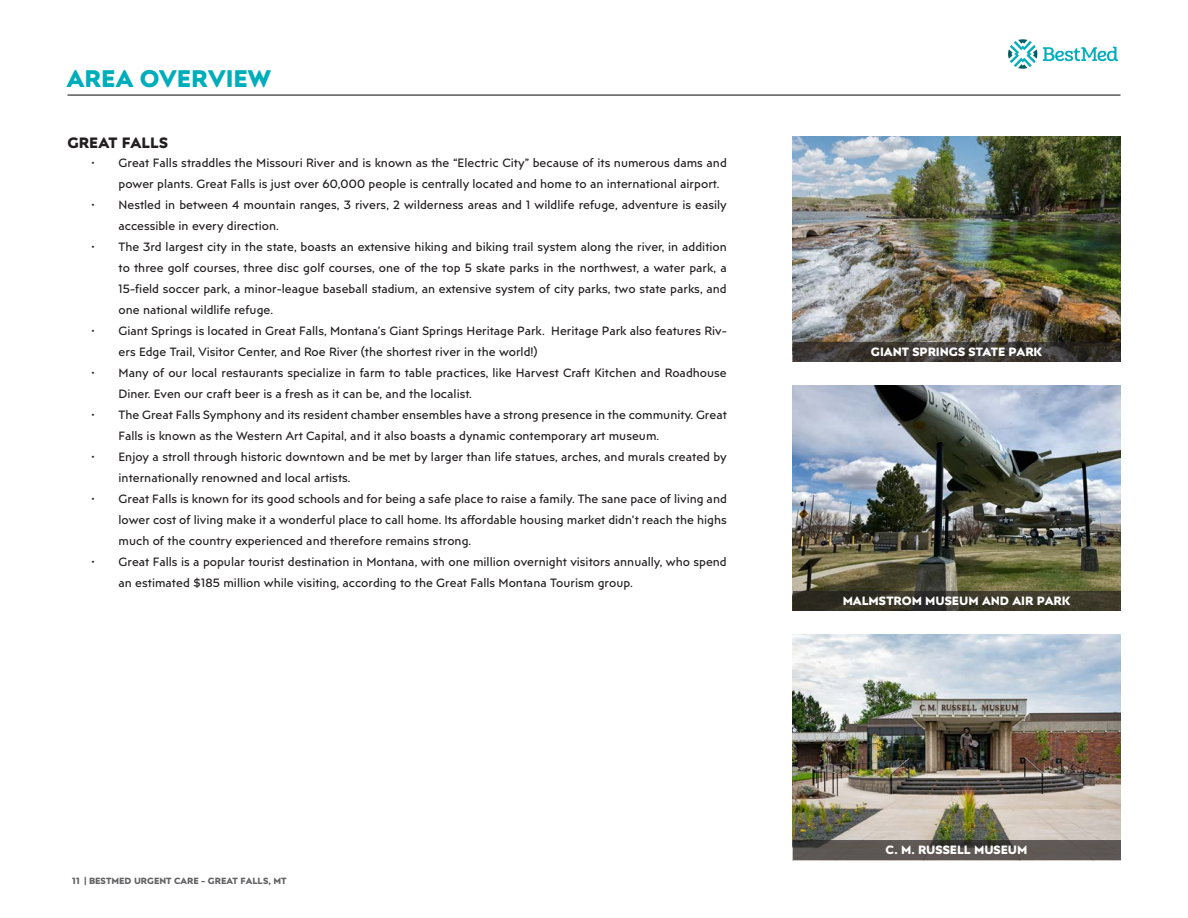
<style>
.page{position:relative;width:1188px;height:918px;background:#fff}
.page>*{position:absolute;margin:0;border:0;box-sizing:border-box;transform-origin:0 0}
.t1{font:700 24px "Posterama Text";color:#00adbb}
.t2{font:700 15px "Posterama Text";color:#231f20}
.t3{font:12px/21px "Posterama Text";color:#231f20}
.t4{font:700 12px "Posterama Text";color:#fff}
.t5{font:700 9px "Posterama Text";color:#636366}
</style>
<div class="page">
<hr style="left:68px;top:94px;width:1052px;height:2px;background:#231f20">
<img style="left:1008px;top:39px;width:110px;height:30px">
<img style="left:793px;top:634px;width:327px;height:207px">
<svg style="left:793px;top:841px;width:327px;height:19px;background:#585250"></svg>
<img style="left:793px;top:136px;width:327px;height:207px">
<svg style="left:793px;top:343px;width:327px;height:19px;background:#3b3733"></svg>
<img style="left:793px;top:386px;width:327px;height:205px">
<svg style="left:793px;top:591px;width:327px;height:20px;background:#373428"></svg>
<h1 class="t1" style="left:67px;top:62px;width:206px">AREA OVERVIEW</h1>
<p class="t2" style="left:68px;top:133px;width:102px">GREAT FALLS</p>
<p class="t3" style="left:119px;top:152px;width:610px;text-indent:-27px">• Great Falls straddles the Missouri River and is known as the “Electric City” because of its numerous dams and power plants. Great Falls is just over 60,000 people is centrally located and home to an international airport.</p>
<p class="t3" style="left:119px;top:194px;width:610px;text-indent:-27px">• Nestled in between 4 mountain ranges, 3 rivers, 2 wilderness areas and 1 wildlife refuge, adventure is easily accessible in every direction.</p>
<p class="t3" style="left:119px;top:236px;width:610px;text-align:justify;text-indent:-27px">• The 3rd largest city in the state, boasts an extensive hiking and biking trail system along the river, in addition to three golf courses, three disc golf courses, one of the top 5 skate parks in the northwest, a water park, a 15-field soccer park, a minor-league baseball stadium, an extensive system of city parks, two state parks, and one national wildlife refuge.</p>
<p class="t3" style="left:119px;top:320px;width:610px;text-indent:-27px">• Giant Springs is located in Great Falls, Montana’s Giant Springs Heritage Park. Heritage Park also features Riv&shy;ers Edge Trail, Visitor Center, and Roe River (the shortest river in the world!)</p>
<p class="t3" style="left:119px;top:362px;width:610px;text-indent:-27px">• Many of our local restaurants specialize in farm to table practices, like Harvest Craft Kitchen and Roadhouse<br>Diner. Even our craft beer is a fresh as it can be, and the localist.</p>
<p class="t3" style="left:119px;top:404px;width:610px;text-indent:-27px">• The Great Falls Symphony and its resident chamber ensembles have a strong presence in the community. Great<br>Falls is known as the Western Art Capital, and it also boasts a dynamic contemporary art museum.</p>
<p class="t3" style="left:119px;top:446px;width:610px;text-indent:-27px">• Enjoy a stroll through historic downtown and be met by larger than life statues, arches, and murals created by internationally renowned and local artists.</p>
<p class="t3" style="left:119px;top:488px;width:610px;text-align:justify;text-indent:-27px">• Great Falls is known for its good schools and for being a safe place to raise a family. The sane pace of living and lower cost of living make it a wonderful place to call home. Its affordable housing market didn’t reach the highs much of the country experienced and therefore remains strong.</p>
<p class="t3" style="left:119px;top:551px;width:610px;text-indent:-27px">• Great Falls is a popular tourist destination in Montana, with one million overnight visitors annually, who spend an estimated $185 million while visiting, according to the Great Falls Montana Tourism group.</p>
<p class="t5" style="left:72px;top:875px;width:216px">11 | BESTMED URGENT CARE - GREAT FALLS, MT</p>
<p class="t4" style="left:871px;top:344px;width:173px">GIANT SPRINGS STATE PARK</p>
<p class="t4" style="left:843px;top:592px;width:229px">MALMSTROM MUSEUM AND AIR PARK</p>
<p class="t4" style="left:886px;top:842px;width:143px">C. M. RUSSELL MUSEUM</p>
</div>
